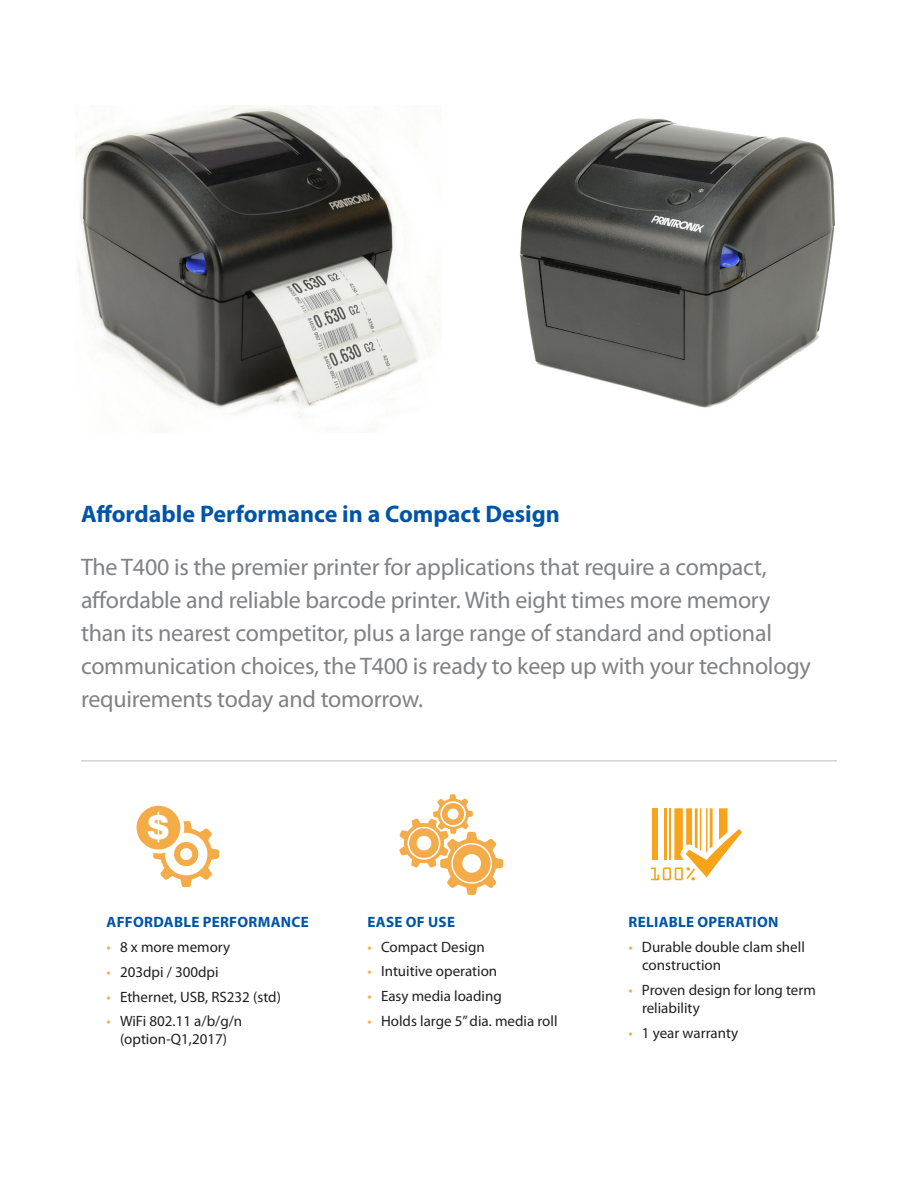
<style>
.page{position:relative;width:918px;height:1188px;background:#fff}
.page>*{position:absolute;margin:0;border:0;box-sizing:border-box;transform-origin:0 0}
.t1{font:800 33.3px "Helvetica Neue LT Std";color:#fff}
.t2{font:24px/33px "Myriad Pro";letter-spacing:-.01em;color:#808285}
.t3{font:700 24px "Myriad Pro";color:#0154a6}
.t4{font:15px/18px "Myriad Pro";color:#231f20}
.t5{font:700 15px "Myriad Pro";letter-spacing:.02em;color:#0154a6}
.s1{color:#f4ac4a}
</style>
<div class="page">
<hr style="left:81px;top:760px;width:756px;height:1px;background:#bcbdc0">
<img style="left:75px;top:106px;width:353px;height:312px">
<img style="left:520px;top:118px;width:315px;height:290px">
<svg style="left:153px;top:821px;width:66px;height:66px"></svg>
<div style="left:135px;top:804px;width:47px;height:48px;background:#f4ac49;border-radius:50%"></div>
<div style="left:133px;top:802px;width:51px;height:51px;border:4px solid #fff;border-radius:50%"></div>
<svg style="left:399px;top:794px;width:104px;height:101px"></svg>
<svg style="left:651px;top:808px;width:91px;height:72px"></svg>
<p class="t3" style="left:81px;top:498px;width:480px">Affordable Performance in a Compact Design</p>
<p class="t2" style="left:81px;top:550px;width:731px">The T400 is the premier printer for applications that require a compact, affordable and reliable barcode printer. With eight times more memory than its nearest competitor, plus a large range of standard and optional communication choices, the T400 is ready to keep up with your technology requirements today and tomorrow.</p>
<p class="t1" style="left:148px;top:807px;width:22px">$</p>
<p class="t5" style="left:107px;top:913px;width:204px">AFFORDABLE PERFORMANCE</p>
<p class="t4" style="left:106px;top:938px;width:125px"><span class="s1">•</span> 8 x more memory</p>
<p class="t4" style="left:106px;top:963px;width:114px"><span class="s1">•</span> 203dpi / 300dpi</p>
<p class="t4" style="left:106px;top:987px;width:176px"><span class="s1">•</span> Ethernet, USB, RS232 (std)</p>
<p class="t4" style="left:106px;top:1012px;width:137px;text-align:center"><span class="s1">•</span> WiFi 802.11 a/b/g/n (option-Q1,2017)</p>
<p class="t5" style="left:368px;top:912px;width:89px">EASE OF USE</p>
<p class="t4" style="left:368px;top:937px;width:119px"><span class="s1">•</span> Compact Design</p>
<p class="t4" style="left:368px;top:962px;width:131px"><span class="s1">•</span> Intuitive operation</p>
<p class="t4" style="left:368px;top:987px;width:136px"><span class="s1">•</span> Easy media loading</p>
<p class="t4" style="left:368px;top:1012px;width:192px"><span class="s1">•</span> Holds large 5” dia. media roll</p>
<p class="t5" style="left:629px;top:913px;width:151px">RELIABLE OPERATION</p>
<p class="t4" style="left:642px;top:938px;width:164px;text-indent:-14px"><span class="s1">•</span> Durable double clam shell construction</p>
<p class="t4" style="left:642px;top:981px;width:175px;text-indent:-14px"><span class="s1">•</span> Proven design for long term reliability</p>
<p class="t4" style="left:628px;top:1023px;width:111px"><span class="s1">•</span> 1 year warranty</p>
</div>
